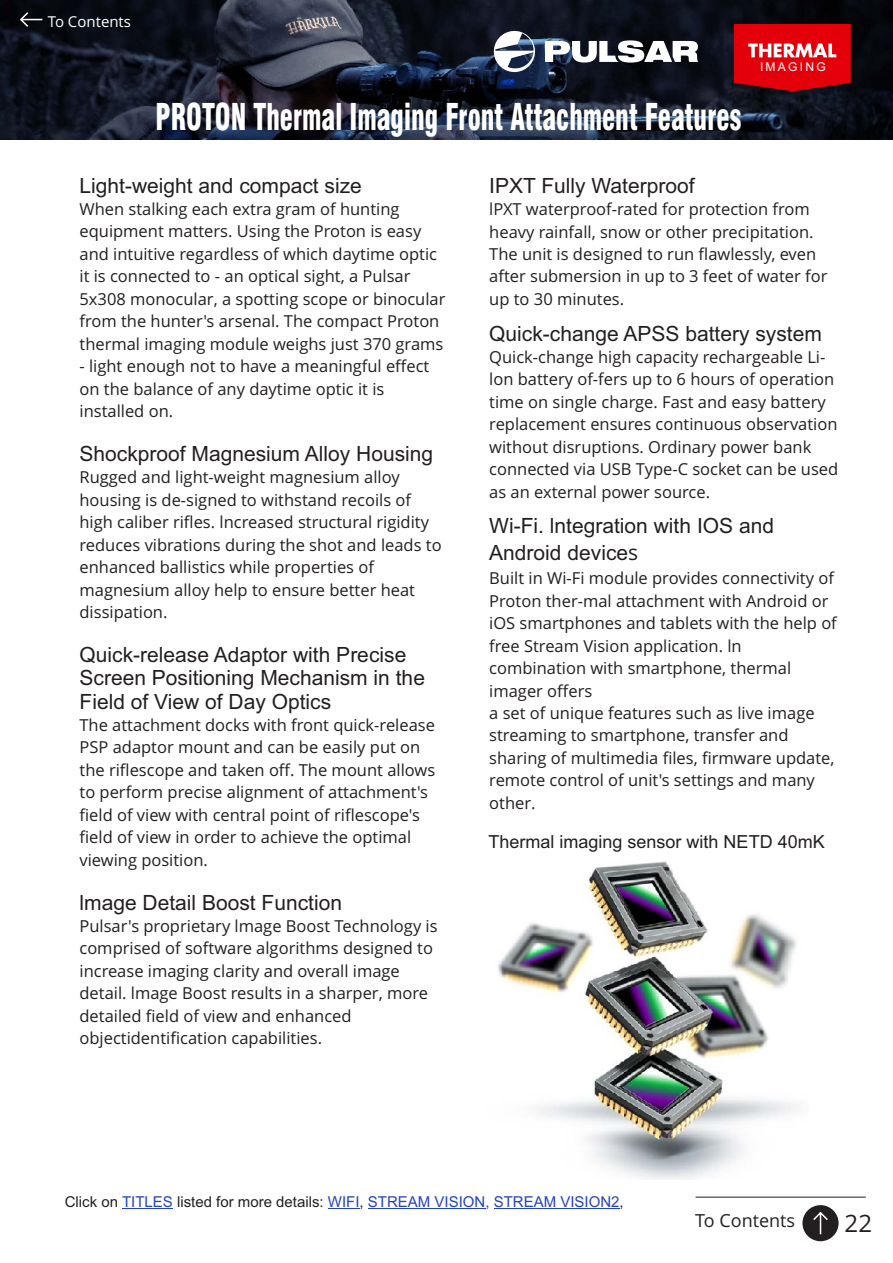
<style>
.page{position:relative;width:893px;height:1263px;background:#fff}
.page>*{position:absolute;margin:0;border:0;box-sizing:border-box;transform-origin:0 0}
.t1{font:900 condensed 36px "Swiss 721 BT";color:#fff;scale:.74 1}
.t2{font:24px "Open Sans";color:#231f20}
.t3{font:21px/23.4px "Arial";color:#231f20}
.t4{font:18px "Arial";color:#231f20}
.t5{font:18px "Open Sans";color:#231f20}
.t6{font:16.5px/22.5px "Open Sans";color:#231f20}
.t7{font:15px "Arial";color:#2443bf}
.t8{font:15px "Open Sans";color:#fff}
.t9{font:15px "Arial";color:#231f20}
.t10{font:12.15px "Arial";letter-spacing:.185em;color:#fff}
.s1{font-family:"Arial";font-size:18px}
.s2{font-family:"Open Sans"}
.s3{color:#231f20}
</style>
<div class="page">
<img style="left:0;top:0;width:892px;height:140px">
<svg style="left:545px;top:40px;width:153px;height:23px"></svg>
<svg style="left:491px;top:28px;width:47px;height:47px"></svg>
<svg style="left:734px;top:24px;width:117px;height:67px;background:#d81721"></svg>
<svg style="left:802px;top:1205px;width:37px;height:37px"></svg>
<hr style="left:695px;top:1197px;width:171px;height:1px;background:#231f20">
<hr style="left:122px;top:1208px;width:51px;height:1px;background:#2443bf">
<hr style="left:328px;top:1208px;width:32px;height:1px;background:#2443bf">
<hr style="left:368px;top:1208px;width:117px;height:1px;background:#2443bf">
<hr style="left:494px;top:1208px;width:126px;height:1px;background:#2443bf">
<img style="left:497px;top:861px;width:300px;height:319px">
<svg style="left:19px;top:11px;width:23px;height:17px"></svg>
<p class="t8" style="left:48px;top:15px;width:85px">To Contents</p>
<h1 class="t1" style="left:156px;top:103px;width:793px">PROTON Thermal Imaging Front Attachment Features</h1>
<p class="t10" style="left:760px;top:62px;width:67px">IMAGING</p>
<p class="t3" style="left:80px;top:176px;width:284px">Light-weight and compact size</p>
<p class="t6" style="left:80px;top:199px;width:322px">When stalking each extra gram of hunting</p>
<p class="t6" style="left:80px;top:222px;width:367px">equipment matters. Using the Proton is easy and intuitive regardless of which daytime optic it is connected to - an optical sight, a Pulsar 5x308 monocular, a spotting scope or binocular from the hunter's arsenal. The compact Proton thermal imaging module weighs just 370 grams</p>
<p class="t6" style="left:80px;top:357px;width:351px">- light enough not to have a meaningful effect on the balance of any daytime optic it is installed on.</p>
<p class="t3" style="left:80px;top:444px;width:355px">Shockproof Magnesium Alloy Housing</p>
<p class="t6" style="left:80px;top:468px;width:364px">Rugged and light-weight magnesium alloy housing is de-signed to withstand recoils of high caliber rifles. lncreased structural rigidity reduces vibrations during the shot and leads to enhanced ballistics while properties of</p>
<p class="t6" style="left:80px;top:580px;width:337px">magnesium alloy help to ensure better heat dissipation.</p>
<p class="t3" style="left:80px;top:645px;width:347px">Quick-release Adaptor with Precise<br>Screen Positioning Mechanism in the<br>Field of View of Day Optics</p>
<p class="t6" style="left:80px;top:715px;width:357px">The attachment docks with front quick-release PSP adaptor mount and can be easily put on the riflescope and taken off. The mount allows to perform precise alignment of attachment's field of view with central point of riflescope's field of view in order to achieve the optimal</p>
<p class="t6" style="left:80px;top:850px;width:130px">viewing position.</p>
<p class="t3" style="left:80px;top:893px;width:264px">lmage Detail Boost Function</p>
<p class="t6" style="left:80px;top:916px;width:360px">Pulsar's proprietary lmage Boost Technology is comprised of software algorithms designed to increase imaging clarity and overall image detail. lmage Boost results in a sharper, more detailed field of view and enhanced objectidentification capabilities<span class="s1">.</span></p>
<p class="t3" style="left:489px;top:176px;width:207px">IPXT Fully Waterproof</p>
<p class="t6" style="left:489px;top:199px;width:340px">lPXT waterproof-rated for protection from heavy rainfall, snow or other precipitation.<br>The unit is designed to run flawlessly, even after submersion in up to 3 feet of water for up to 30 minutes.</p>
<p class="t3" style="left:489px;top:324px;width:334px">Quick-change APSS battery system</p>
<p class="t6" style="left:489px;top:347px;width:350px">Quick-change high capacity rechargeable Li&shy;lon battery of-fers up to 6 hours of operation time on single charge. Fast and easy battery replacement ensures continuous observation without disruptions. Ordinary power bank connected via USB Type-C socket can be used as an external power source.</p>
<p class="t3" style="left:489px;top:515px;width:286px;line-height:26.8px">Wi-Fi. lntegration with IOS and<br>Android device<span class="s2">s</span></p>
<p class="t6" style="left:489px;top:568px;width:349px">Built in Wi-Fi module provides connectivity of Proton ther-mal attachment with Android or iOS smartphones and tablets with the help of free Stream Vision application. ln combination with smartphone, thermal imager offers</p>
<p class="t6" style="left:489px;top:703px;width:347px">a set of unique features such as live image streaming to smartphone, transfer and sharing of multimedia files, firmware update, remote control of unit's settings and many other.</p>
<p class="t4" style="left:489px;top:835px;width:338px">Thermal imaging sensor with NETD 40mK</p>
<p class="t7" style="left:65px;top:1196px;width:561px"><span class="s3">Click on</span> TITLES <span class="s3">listed for more details:</span> WIFI STREAM VISION STREAM VISION2<span class="s3">,</span></p>
<p class="t9" style="left:360px;top:1196px;width:6px">,</p>
<p class="t7" style="left:485px;top:1196px;width:6px">,</p>
<p class="t5" style="left:695px;top:1213px;width:101px">To Contents</p>
<h2 class="t2" style="left:845px;top:1213px;width:29px">22</h2>
</div>
